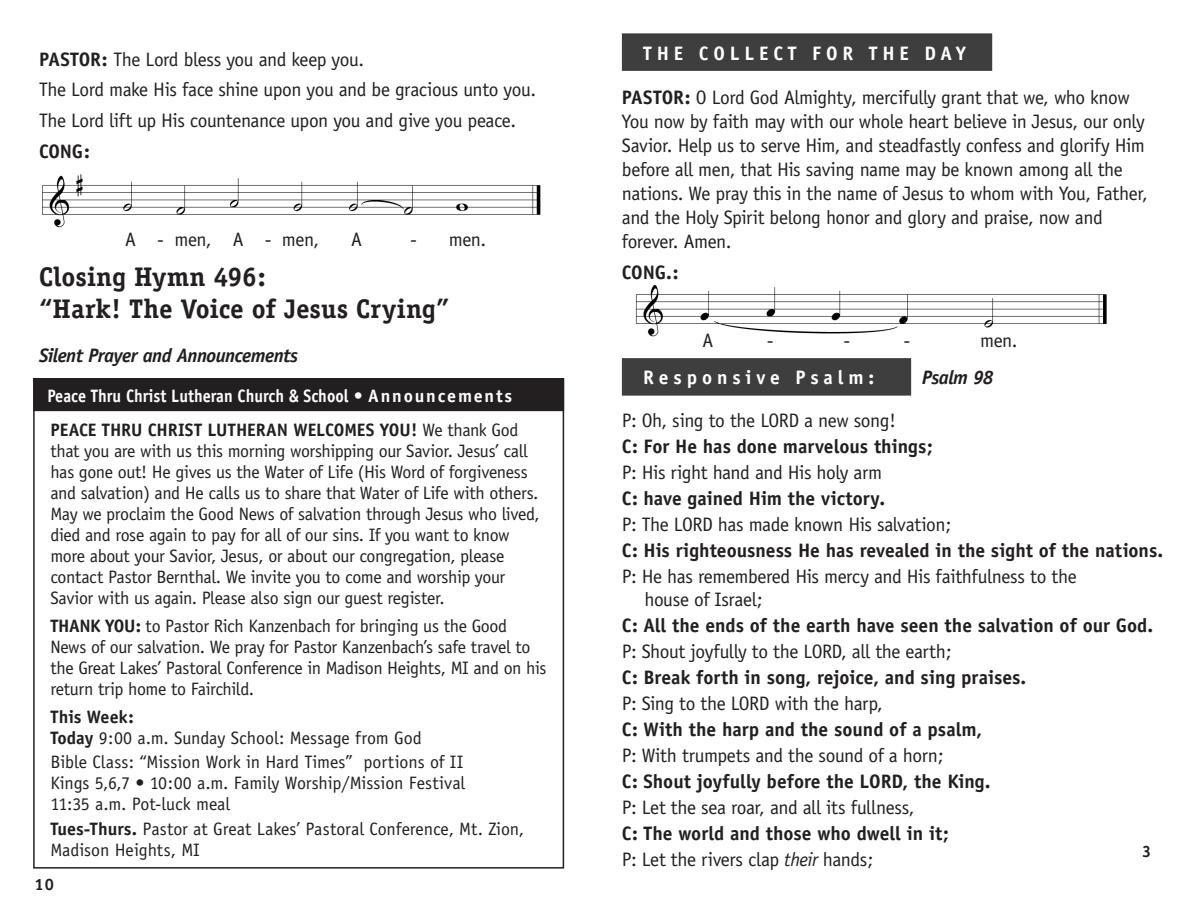
<style>
.page{position:relative;width:1188px;height:918px;background:#fff}
.page>*{position:absolute;margin:0;border:0;box-sizing:border-box;transform-origin:0 0}
.t1{font:700 27px/32.4px "Officina Serif";color:#231f20}
.t2{font:19.5px/24px "Officina Sans";letter-spacing:-.025em;color:#231f20}
.t3{font:700 19.5px "Officina Sans";color:#231f20}
.t4{font:700 19.5px "Officina Sans";letter-spacing:.25em;color:#fff}
.t5{font:italic 700 19.5px "Officina Sans";letter-spacing:-.03em;color:#231f20}
.scriputr_reading_hea{font:18px/21px "Officina Sans";letter-spacing:-.02em;color:#231f20}
.t6{font:700 18px "Officina Sans";color:#fff;scale:.9 1}
.t7{font:700 16.5px "Officina Sans";color:#231f20}
.s1{font-weight:700}
.s2{font-style:italic}
</style>
<div class="page">
<img style="left:635px;top:285px;width:472px;height:52px">
<img style="left:42px;top:174px;width:499px;height:54px">
<div style="left:622px;top:33px;width:370px;height:38px;background:#3e3e3f"></div>
<div style="left:622px;top:358px;width:289px;height:38px;background:#3e3e3f"></div>
<div style="left:34px;top:379px;width:529px;height:31px;background:#231f20"></div>
<div style="left:33px;top:378px;width:531px;height:33px;border:2px solid #231f20"></div>
<p class="t2" style="left:39px;top:47px;width:327px"><span class="s1">PASTOR:</span> The Lord bless you and keep you.</p>
<p class="t2" style="left:39px;top:78px;width:499px">The Lord make His face shine upon you and be gracious unto you.</p>
<p class="t2" style="left:39px;top:109px;width:479px">The Lord lift up His countenance upon you and give you peace.</p>
<p class="t3" style="left:39px;top:139px;width:52px">CONG:</p>
<p class="t2" style="left:125px;top:228px;width:196px">A - men, A - men,</p>
<p class="t2" style="left:351px;top:228px;width:12px">A</p>
<p class="t2" style="left:410px;top:228px;width:78px">- men.</p>
<p class="t1" style="left:39px;top:260px;width:412px">Closing Hymn 496:<br>“Hark! The Voice of Jesus Crying”</p>
<p class="t5" style="left:39px;top:344px;width:261px">Silent Prayer and Announcements</p>
<p class="t6" style="left:47px;top:385px;width:518px">Peace Thru Christ Lutheran Church &amp; School • Announcements</p>
<p class="scriputr_reading_hea" style="left:50px;top:419px;width:491px"><span class="s1">PEACE THRU CHRIST LUTHERAN WELCOMES YOU!</span> We thank God that you are with us this morning worshipping our Savior. Jesus’ call has gone out! He gives us the Water of Life (His Word of forgiveness and salvation) and He calls us to share that Water of Life with others.<br>May we proclaim the Good News of salvation through Jesus who lived, died and rose again to pay for all of our sins. If you want to know more about your Savior, Jesus, or about our congregation, please contact Pastor Bernthal. We invite you to come and worship your Savior with us again. Please also sign our guest register.</p>
<p class="scriputr_reading_hea" style="left:50px;top:615px;width:498px"><span class="s1">THANK YOU:</span> to Pastor Rich Kanzenbach for bringing us the Good News of our salvation. We pray for Pastor Kanzenbach’s safe travel to the Great Lakes’ Pastoral Conference in Madison Heights, MI and on his return trip home to Fairchild.</p>
<p class="scriputr_reading_hea" style="left:50px;top:706px;width:373px"><span class="s1">This Week:<br>Today</span> 9:00 a.m. Sunday School: Message from God</p>
<p class="scriputr_reading_hea" style="left:50px;top:751px;width:416px;text-align:justify">Bible Class: “Mission Work in Hard Times” portions of II Kings 5,6,7 • 10:00 a.m. Family Worship/Mission Festival 11:35 a.m. Pot-luck meal</p>
<p class="scriputr_reading_hea" style="left:50px;top:818px;width:475px"><span class="s1">Tues-Thurs.</span> Pastor at Great Lakes’ Pastoral Conference, Mt. Zion,<br>Madison Heights, MI</p>
<p class="t7" style="left:35px;top:874px;width:21px">10</p>
<p class="t4" style="left:643px;top:41px;width:324px">THE COLLECT FOR THE DAY</p>
<p class="t2" style="left:622px;top:85px;width:527px"><span class="s1">PASTOR:</span> O Lord God Almighty, mercifully grant that we, who know You now by faith may with our whole heart believe in Jesus, our only Savior. Help us to serve Him, and steadfastly confess and glorify Him before all men, that His saving name may be known among all the nations. We pray this in the name of Jesus to whom with You, Father, and the Holy Spirit belong honor and glory and praise, now and forever. Amen.</p>
<p class="t3" style="left:622px;top:260px;width:58px">CONG.:</p>
<p class="t2" style="left:703px;top:328px;width:12px">A</p>
<p class="t2" style="left:767px;top:328px;width:8px">-</p>
<p class="t2" style="left:843px;top:328px;width:8px">-</p>
<p class="t2" style="left:904px;top:328px;width:8px">-</p>
<p class="t2" style="left:980px;top:328px;width:39px">men.</p>
<p class="t4" style="left:643px;top:366px;width:233px">Responsive Psalm:</p>
<p class="t5" style="left:922px;top:366px;width:73px">Psalm 98</p>
<p class="t2" style="left:622px;top:409px;width:276px">P: Oh, sing to the LORD a new song!</p>
<p class="t3" style="left:622px;top:434px;width:313px">C: For He has done marvelous things;</p>
<p class="t2" style="left:622px;top:461px;width:262px">P: His right hand and His holy arm</p>
<p class="t3" style="left:622px;top:486px;width:265px">C: have gained Him the victory.</p>
<p class="t2" style="left:622px;top:513px;width:331px">P: The LORD has made known His salvation;</p>
<p class="t3" style="left:622px;top:538px;width:543px">C: His righteousness He has revealed in the sight of the nations.</p>
<p class="t2" style="left:644px;top:565px;width:434px;line-height:22.5px;text-indent:-22px">P: He has remembered His mercy and His faithfulness to the house of Israel;</p>
<p class="t3" style="left:622px;top:613px;width:533px">C: All the ends of the earth have seen the salvation of our God.</p>
<p class="t2" style="left:622px;top:639px;width:331px">P: Shout joyfully to the LORD, all the earth;</p>
<p class="t3" style="left:622px;top:665px;width:406px">C: Break forth in song, rejoice, and sing praises.</p>
<p class="t2" style="left:622px;top:691px;width:263px">P: Sing to the LORD with the harp,</p>
<p class="t3" style="left:622px;top:717px;width:362px">C: With the harp and the sound of a psalm,</p>
<p class="t2" style="left:622px;top:743px;width:323px">P: With trumpets and the sound of a horn;</p>
<p class="t3" style="left:622px;top:769px;width:370px">C: Shout joyfully before the LORD, the King.</p>
<p class="t2" style="left:622px;top:795px;width:294px">P: Let the sea roar, and all its fullness,</p>
<p class="t3" style="left:622px;top:821px;width:328px">C: The world and those who dwell in it;</p>
<p class="t2" style="left:622px;top:847px;width:253px">P: Let the rivers clap <span class="s2">their</span> hands;</p>
<p class="t7" style="left:1142px;top:841px;width:11px">3</p>
</div>
